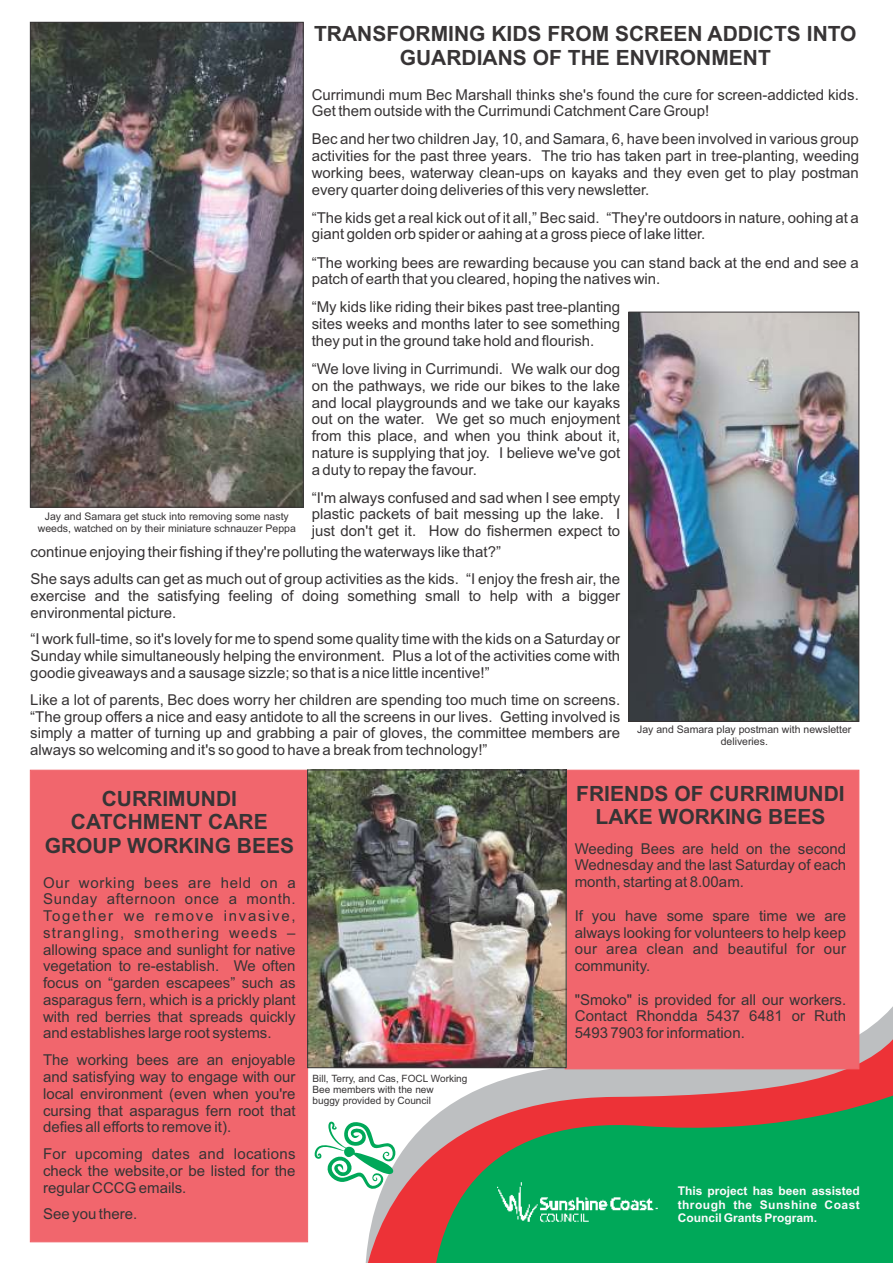
<style>
.page{position:relative;width:893px;height:1263px;background:#fff}
.page>*{position:absolute;margin:0;border:0;box-sizing:border-box;transform-origin:0 0}
.t1{font:700 21px/23.4px "Arial";color:#373435;text-align:center}
.t2{font:15px/16.8px "Arial";color:#373435;text-align:justify}
.t3{font:700 12px/13.4px "Arial";color:#fcfafc;text-align:justify}
.t4{font:10.5px/11.7px "Arial";color:#373435;text-align:center}
.t5{font:10.05px/11.2px "Arial";color:#373435}
</style>
<div class="page">
<svg style="left:366px;top:1031px;width:527px;height:232px"></svg>
<svg style="left:435px;top:1093px;width:458px;height:170px;background:#3c9058"></svg>
<svg style="left:314px;top:1115px;width:83px;height:75px"></svg>
<div style="left:30px;top:770px;width:278px;height:472px;background:#f1666d"></div>
<img style="left:498px;top:1181px;width:161px;height:41px">
<img style="left:630px;top:314px;width:227px;height:406px">
<img style="left:32px;top:24px;width:270px;height:482px">
<div style="left:565px;top:770px;width:294px;height:299px;background:#f1666d;border:1px solid #f1656b"></div>
<img style="left:309px;top:771px;width:255px;height:295px">
<div style="left:30px;top:22px;width:274px;height:486px;border:1px solid #373435"></div>
<div style="left:628px;top:312px;width:231px;height:410px;border:1px solid #373435"></div>
<div style="left:307px;top:769px;width:259px;height:299px;border:1px solid #373435"></div>
<p class="t4" style="left:38px;top:512px;width:259px">Jay and Samara get stuck into removing some nasty weeds, watched on by their miniature schnauzer Peppa</p>
<h1 class="t1" style="left:314px;top:24px;width:544px">TRANSFORMING KIDS FROM SCREEN ADDICTS INTO<br>GUARDIANS OF THE ENVIRONMENT</h1>
<p class="t2" style="left:312px;top:87px;width:549px">Currimundi mum Bec Marshall thinks she's found the cure for screen-addicted kids.<br>Get them outside with the Currimundi Catchment Care Group!</p>
<p class="t2" style="left:312px;top:132px;width:549px">Bec and her two children Jay, 10, and Samara, 6, have been involved in various group activities for the past three years. The trio has taken part in tree-planting, weeding working bees, waterway clean-ups on kayaks and they even get to play postman every quarter doing deliveries of this very newsletter.</p>
<p class="t2" style="left:312px;top:210px;width:549px">“The kids get a real kick out of it all,” Bec said. “They're outdoors in nature, oohing at a giant golden orb spider or aahing at a gross piece of lake litter.</p>
<p class="t2" style="left:312px;top:255px;width:549px">“The working bees are rewarding because you can stand back at the end and see a patch of earth that you cleared, hoping the natives win.</p>
<p class="t2" style="left:312px;top:300px;width:310px">“My kids like riding their bikes past tree-planting sites weeks and months later to see something they put in the ground take hold and flourish.</p>
<p class="t2" style="left:312px;top:362px;width:310px">“We love living in Currimundi. We walk our dog on the pathways, we ride our bikes to the lake and local playgrounds and we take our kayaks out on the water. We get so much enjoyment from this place, and when you think about it, nature is supplying that joy. I believe we've got a duty to repay the favour.</p>
<p class="t2" style="left:312px;top:490px;width:310px">“I'm always confused and sad when I see empty plastic packets of bait messing up the lake. I just don't get it. How do fishermen expect to</p>
<p class="t2" style="left:30px;top:540px;width:591px;line-height:26.8px">continue enjoying their fishing if they're polluting the waterways like that?”<br>She says adults can get as much out of group activities as the kids. “I enjoy the fresh air, the</p>
<p class="t2" style="left:30px;top:589px;width:591px">exercise and the satisfying feeling of doing something small to help with a bigger environmental picture.</p>
<p class="t2" style="left:30px;top:632px;width:591px">“I work full-time, so it's lovely for me to spend some quality time with the kids on a Saturday or Sunday while simultaneously helping the environment. Plus a lot of the activities come with goodie giveaways and a sausage sizzle; so that is a nice little incentive!”</p>
<p class="t2" style="left:30px;top:692px;width:591px">Like a lot of parents, Bec does worry her children are spending too much time on screens. “The group offers a nice and easy antidote to all the screens in our lives. Getting involved is simply a matter of turning up and grabbing a pair of gloves, the committee members are always so welcoming and it's so good to have a break from technology!”</p>
<p class="t4" style="left:637px;top:724px;width:216px">Jay and Samara play postman with newsletter deliveries.</p>
<h1 class="t1" style="left:45px;top:789px;width:251px">CURRIMUNDI<br>CATCHMENT CARE<br>GROUP WORKING BEES</h1>
<p class="t2" style="left:43px;top:875px;width:254px">Our working bees are held on a Sunday afternoon once a month.<br>Together we remove invasive, strangling, smothering weeds – allowing space and sunlight for native vegetation to re-establish. We often focus on “garden escapees” such as asparagus fern, which is a prickly plant with red berries that spreads quickly and establishes large root systems.</p>
<p class="t2" style="left:43px;top:1053px;width:254px">The working bees are an enjoyable and satisfying way to engage with our local environment (even when you're cursing that asparagus fern root that defies all efforts to remove it).</p>
<p class="t2" style="left:43px;top:1147px;width:254px">For upcoming dates and locations check the website,or be listed for the regular CCCG emails.</p>
<p class="t2" style="left:43px;top:1207px;width:96px">See you there.</p>
<p class="t5" style="left:313px;top:1074px;width:156px">Bill, Terry, and Cas, FOCL Working<br>Bee members with the new<br>buggy provided by Council</p>
<h1 class="t1" style="left:576px;top:784px;width:270px">FRIENDS OF CURRIMUNDI<br>LAKE WORKING BEES</h1>
<p class="t2" style="left:575px;top:841px;width:273px">Weeding Bees are held on the second Wednesday and the last Saturday of each month, starting at 8.00am.</p>
<p class="t2" style="left:575px;top:908px;width:273px">If you have some spare time we are always looking for volunteers to help keep our area clean and beautiful for our community.</p>
<p class="t2" style="left:575px;top:992px;width:273px">"Smoko" is provided for all our workers.<br>Contact Rhondda 5437 6481 or Ruth 5493 7903 for information.</p>
<p class="t3" style="left:678px;top:1185px;width:184px">This project has been assisted through the Sunshine Coast Council Grants Program.</p>
</div>
